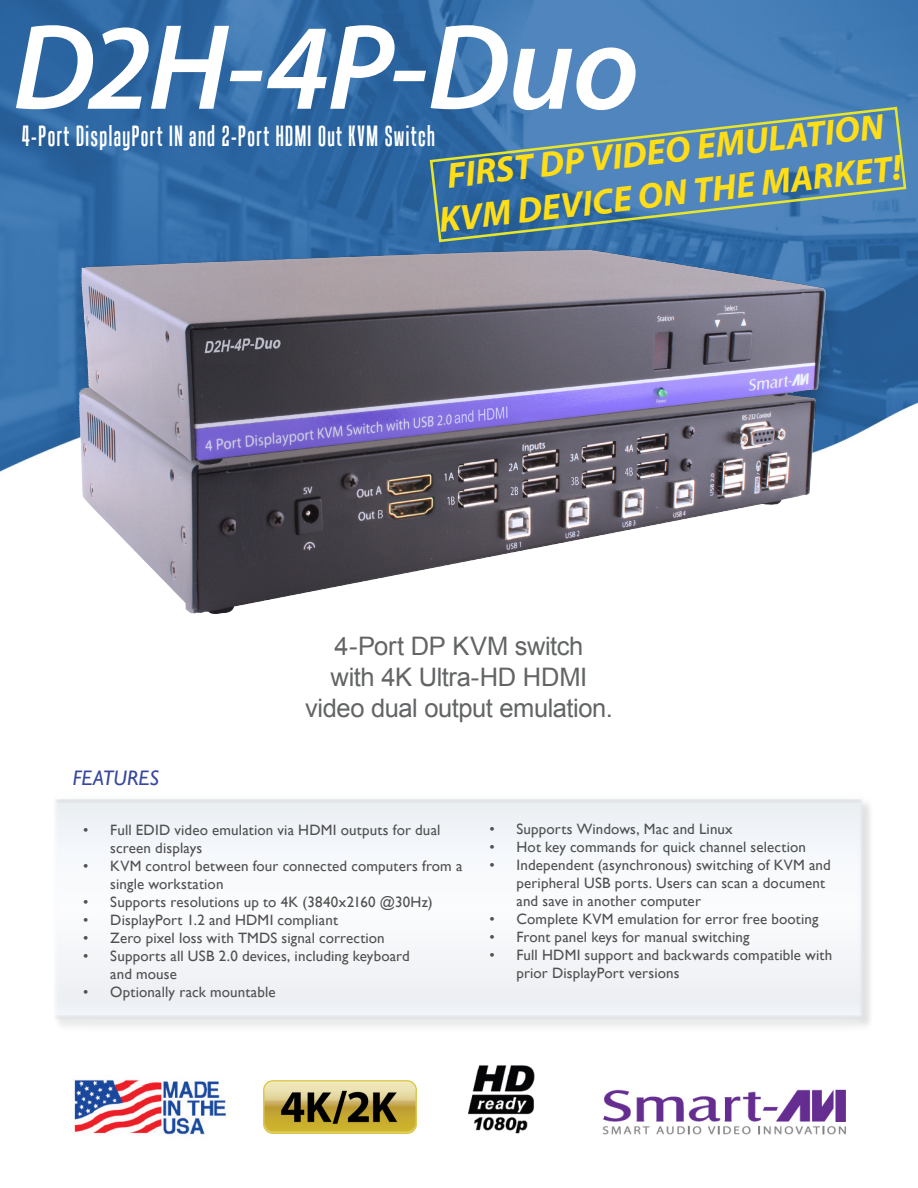
<style>
.page{position:relative;width:918px;height:1188px;background:#fff}
.page>*{position:absolute;margin:0;border:0;box-sizing:border-box;transform-origin:0 0}
.t1{font:italic 600 123px "Myriad Pro";letter-spacing:-.02em;color:#fff}
.t2{font:italic 700 36px/43.3px "Myriad Pro";color:#ffdd17;text-align:center}
.t3{font:28.5px "Tandelle";letter-spacing:.05em;color:#fff}
.t4{font:25.5px "Arial";letter-spacing:-.015em;color:#626465}
.t5{font:italic 21px "Gill Sans";letter-spacing:.01em;color:#38479d}
.t6{font:15px/18px "Gill Sans";letter-spacing:.01em;color:#505050}
</style>
<div class="page">
<svg style="left:864px;top:803px;width:6px;height:223px"></svg>
<div style="left:54px;top:799px;width:809px;height:220px;background:#f4f6f9"></div>
<img style="left:0;top:0;width:918px;height:472px">
<img style="left:468px;top:1065px;width:378px;height:70px">
<img style="left:74px;top:1079px;width:153px;height:56px">
<img style="left:263px;top:1081px;width:153px;height:53px">
<img style="left:46px;top:159px;width:809px;height:455px">
<svg style="left:428px;top:105px;width:480px;height:139px;background:#497eaf"></svg>
<p class="t1" style="left:13px;top:-11px;width:628px">D2H-4P-Duo</p>
<p class="t3" style="left:22px;top:119px;width:415px">4-Port DisplayPort IN and 2-Port HDMI Out KVM Switch</p>
<p class="t2" style="left:431px;top:156px;width:467px;rotate:-7deg">FIRST DP VIDEO EMULATION<br>KVM DEVICE ON THE MARKET!</p>
<p class="t4" style="left:335px;top:630px;width:250px">4-Port DP KVM switch</p>
<p class="t4" style="left:331px;top:660px;width:258px">with 4K Ultra-HD HDMI</p>
<p class="t4" style="left:305px;top:691px;width:309px">video dual output emulation.</p>
<p class="t5" style="left:73px;top:765px;width:88px">FEATURES</p>
<p class="t6" style="left:110px;top:821px;width:332px;text-indent:-27px">• Full EDID video emulation via HDMI outputs for dual screen displays</p>
<p class="t6" style="left:110px;top:857px;width:354px;text-indent:-27px">• KVM control between four connected computers from a single workstation</p>
<p class="t6" style="left:83px;top:893px;width:351px">• Supports resolutions up to 4K (3840x2160 @30Hz)</p>
<p class="t6" style="left:83px;top:911px;width:256px">• DisplayPort 1.2 and HDMI compliant</p>
<p class="t6" style="left:83px;top:929px;width:303px">• Zero pixel loss with TMDS signal correction</p>
<p class="t6" style="left:110px;top:947px;width:301px;text-indent:-27px">• Supports all USB 2.0 devices, including keyboard and mouse</p>
<p class="t6" style="left:83px;top:983px;width:194px">• Optionally rack mountable</p>
<p class="t6" style="left:490px;top:820px;width:245px">• Supports Windows, Mac and Linux</p>
<p class="t6" style="left:490px;top:838px;width:318px">• Hot key commands for quick channel selection</p>
<p class="t6" style="left:517px;top:856px;width:316px;text-indent:-27px">• Independent (asynchronous) switching of KVM and peripheral USB ports. Users can scan a document and save in another computer</p>
<p class="t6" style="left:490px;top:910px;width:331px">• Complete KVM emulation for error free booting</p>
<p class="t6" style="left:490px;top:928px;width:261px">• Front panel keys for manual switching</p>
<p class="t6" style="left:517px;top:946px;width:317px;text-indent:-27px">• Full HDMI support and backwards compatible with prior DisplayPort versions</p>
</div>
